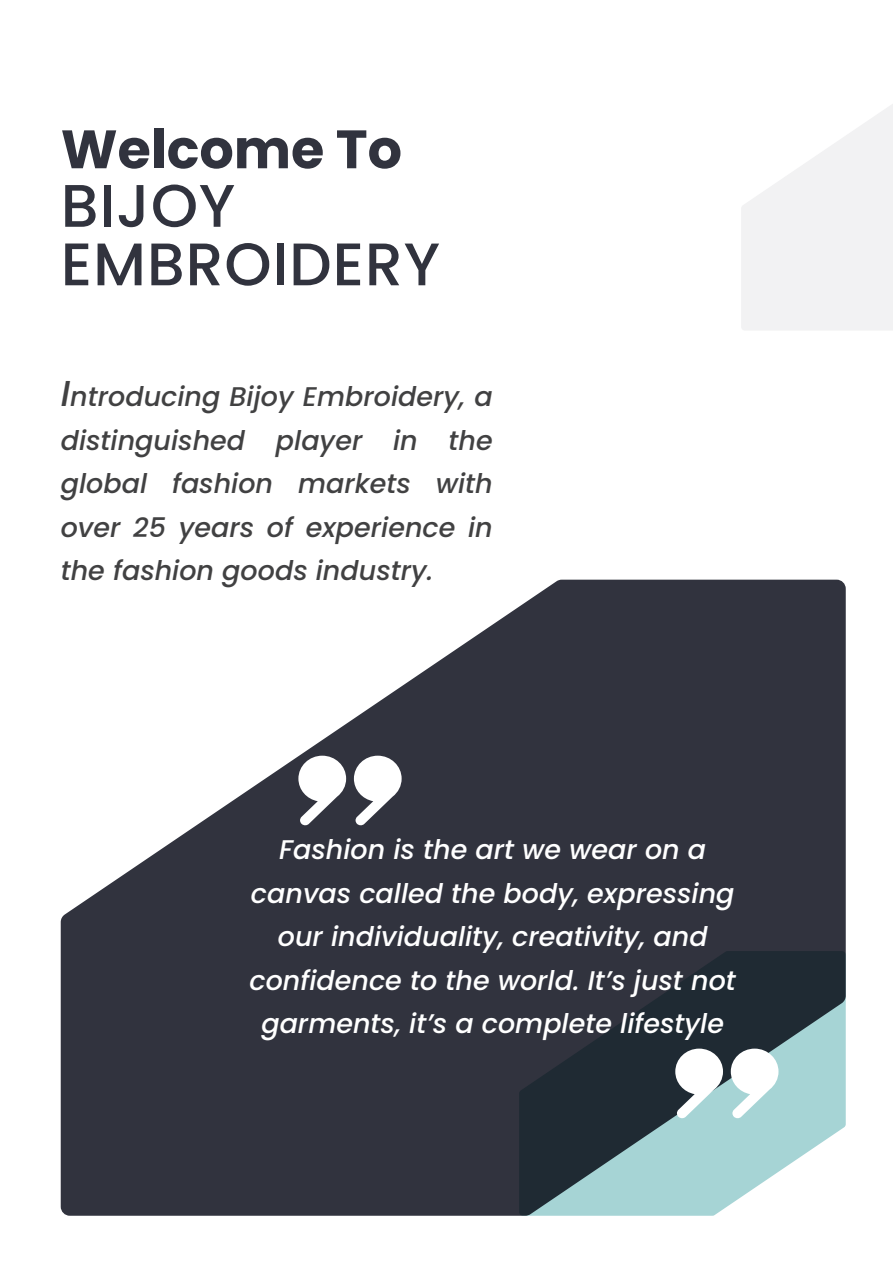
<style>
.page{position:relative;width:893px;height:1263px;background:#fff}
.page>*{position:absolute;margin:0;border:0;box-sizing:border-box;transform-origin:0 0}
.t1{font:500 60px/58.5px "Poppins";letter-spacing:.015em;color:#31333e}
.t2{font:700 54px "Poppins";color:#31333e}
.t3{font:italic 500 27px/43.5px "Poppins";color:#fff;text-align:center}
.t4{font:italic 500 27px/43.5px "Poppins";color:#414142;text-align:justify}
.s1{font-size:36px}
</style>
<div class="page">
<svg style="left:61px;top:580px;width:785px;height:636px;fill:#31333e"></svg>
<svg style="left:519px;top:951px;width:327px;height:265px;background:#5c7076"></svg>
<svg style="left:298px;top:756px;width:48px;height:70px"></svg>
<svg style="left:354px;top:756px;width:48px;height:70px"></svg>
<svg style="left:675px;top:1048px;width:48px;height:71px"></svg>
<svg style="left:731px;top:1048px;width:47px;height:71px"></svg>
<svg style="left:741px;top:104px;width:152px;height:226px"></svg>
<h2 class="t2" style="left:61px;top:118px;width:343px">Welcome To</h2>
<h1 class="t1" style="left:61px;top:177px;width:381px">BIJOY<br>EMBROIDERY</h1>
<p class="t4" style="left:61px;top:375px;width:434px"><span class="s1">I</span>ntroducing Bijoy Embroidery, a distinguished player in the global fashion markets with over 25 years of experience in the fashion goods industry.</p>
<p class="t3" style="left:250px;top:828px;width:488px">Fashion is the art we wear on a canvas called the body, expressing our individuality, creativity, and confidence to the world. It’s just not garments, it’s a complete lifestyle</p>
</div>
